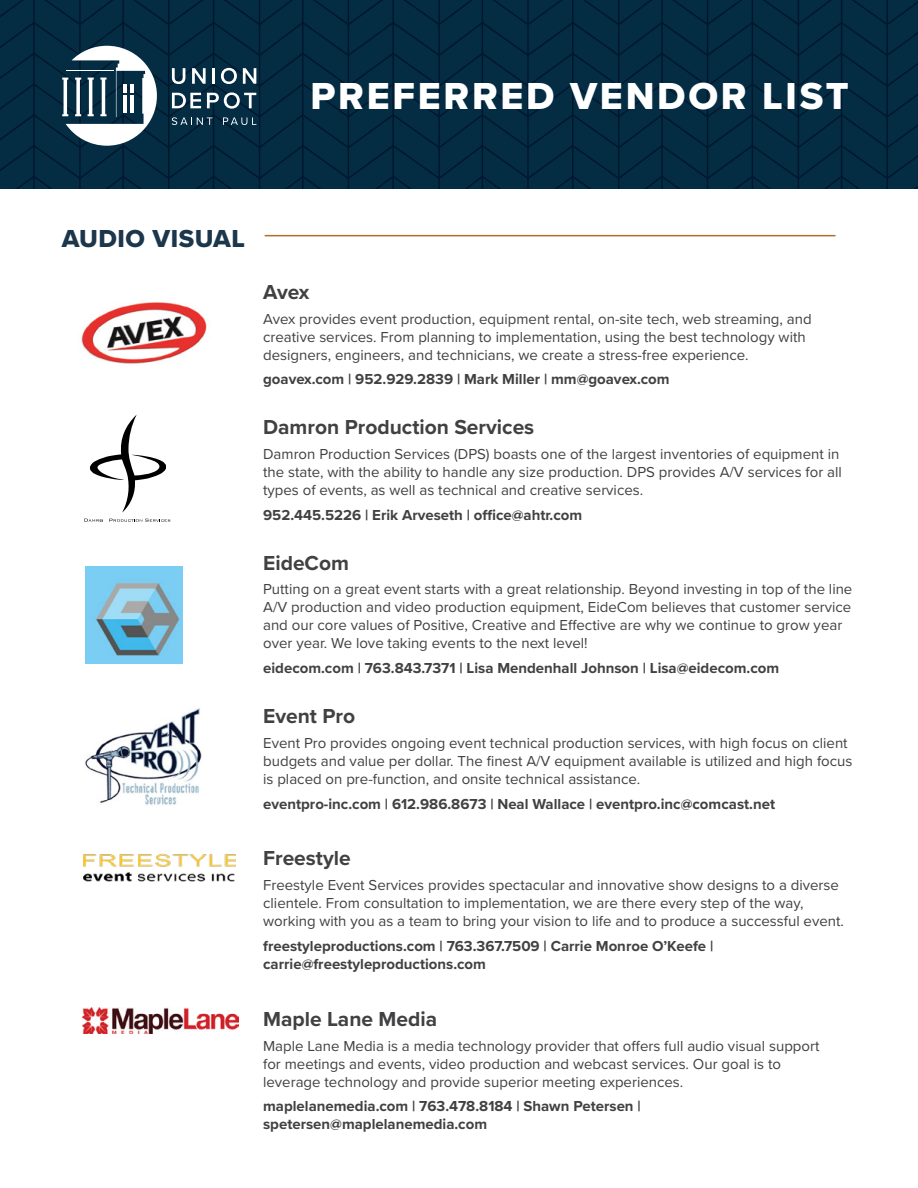
<style>
.page{position:relative;width:918px;height:1188px;background:#fff}
.page>*{position:absolute;margin:0;border:0;box-sizing:border-box;transform-origin:0 0}
.t1{font:39px "Proxima Nova Extrabld";letter-spacing:.07em;color:#fff}
.t2{font:25.5px "Proxima Nova Extrabld";letter-spacing:.02em;color:#1c364c}
.t3{font:700 21px "Proxima Nova";color:#414042}
.t4{font:15px/18px "Proxima Nova";color:#414042}
.t5{font:700 15px/18px "Proxima Nova";color:#414042}
</style>
<div class="page">
<hr style="left:265px;top:235px;width:571px;height:1px;background:#af6f29">
<img style="left:81px;top:302px;width:126px;height:62px">
<svg style="left:90px;top:415px;width:76px;height:98px"></svg>
<svg style="left:84px;top:519px;width:19px;height:3px"></svg>
<svg style="left:109px;top:519px;width:61px;height:3px"></svg>
<img style="left:85px;top:566px;width:98px;height:98px">
<img style="left:85px;top:708px;width:117px;height:97px">
<img style="left:84px;top:853px;width:151px;height:28px">
<img style="left:83px;top:1008px;width:155px;height:26px">
<svg style="left:0;top:0;width:918px;height:189px;background:#0a2f46"></svg>
<h1 class="t1" style="left:310px;top:67px;width:540px">PREFERRED VENDOR LIST</h1>
<h2 class="t2" style="left:62px;top:219px;width:185px">AUDIO VISUAL</h2>
<h3 class="t3" style="left:263px;top:276px;width:48px">Avex</h3>
<p class="t4" style="left:263px;top:309px;width:550px">Avex provides event production, equipment rental, on-site tech, web streaming, and creative services. From planning to implementation, using the best technology with designers, engineers, and technicians, we create a stress-free experience.</p>
<p class="t5" style="left:263px;top:370px;width:408px">goavex.com | 952.929.2839 | Mark Miller | mm@goavex.com</p>
<h3 class="t3" style="left:263px;top:412px;width:273px">Damron Production Services</h3>
<p class="t4" style="left:263px;top:444px;width:580px">Damron Production Services (DPS) boasts one of the largest inventories of equipment in the state, with the ability to handle any size production. DPS provides A/V services for all types of events, as well as technical and creative services.</p>
<p class="t5" style="left:263px;top:505px;width:321px">952.445.5226 | Erik Arveseth | office@ahtr.com</p>
<h3 class="t3" style="left:263px;top:547px;width:87px">EideCom</h3>
<p class="t4" style="left:263px;top:580px;width:591px">Putting on a great event starts with a great relationship. Beyond investing in top of the line A/V production and video production equipment, EideCom believes that customer service and our core values of Positive, Creative and Effective are why we continue to grow year over year. We love taking events to the next level!</p>
<p class="t5" style="left:263px;top:659px;width:518px">eidecom.com | 763.843.7371 | Lisa Mendenhall Johnson | Lisa@eidecom.com</p>
<h3 class="t3" style="left:263px;top:700px;width:93px">Event Pro</h3>
<p class="t4" style="left:263px;top:733px;width:591px">Event Pro provides ongoing event technical production services, with high focus on client budgets and value per dollar. The finest A/V equipment available is utilized and high focus is placed on pre-function, and onsite technical assistance.</p>
<p class="t5" style="left:263px;top:794px;width:513px">eventpro-inc.com | 612.986.8673 | Neal Wallace | eventpro.inc@comcast.net</p>
<h3 class="t3" style="left:263px;top:843px;width:89px">Freestyle</h3>
<p class="t4" style="left:263px;top:875px;width:582px">Freestyle Event Services provides spectacular and innovative show designs to a diverse clientele. From consultation to implementation, we are there every step of the way, working with you as a team to bring your vision to life and to produce a successful event.</p>
<p class="t5" style="left:263px;top:936px;width:452px">freestyleproductions.com | 763.367.7509 | Carrie Monroe O’Keefe | carrie@freestyleproductions.com</p>
<h3 class="t3" style="left:263px;top:1003px;width:175px">Maple Lane Media</h3>
<p class="t4" style="left:263px;top:1036px;width:558px">Maple Lane Media is a media technology provider that offers full audio visual support for meetings and events, video production and webcast services. Our goal is to leverage technology and provide superior meeting experiences.</p>
<p class="t5" style="left:263px;top:1097px;width:379px">maplelanemedia.com | 763.478.8184 | Shawn Petersen | spetersen@maplelanemedia.com</p>
</div>
